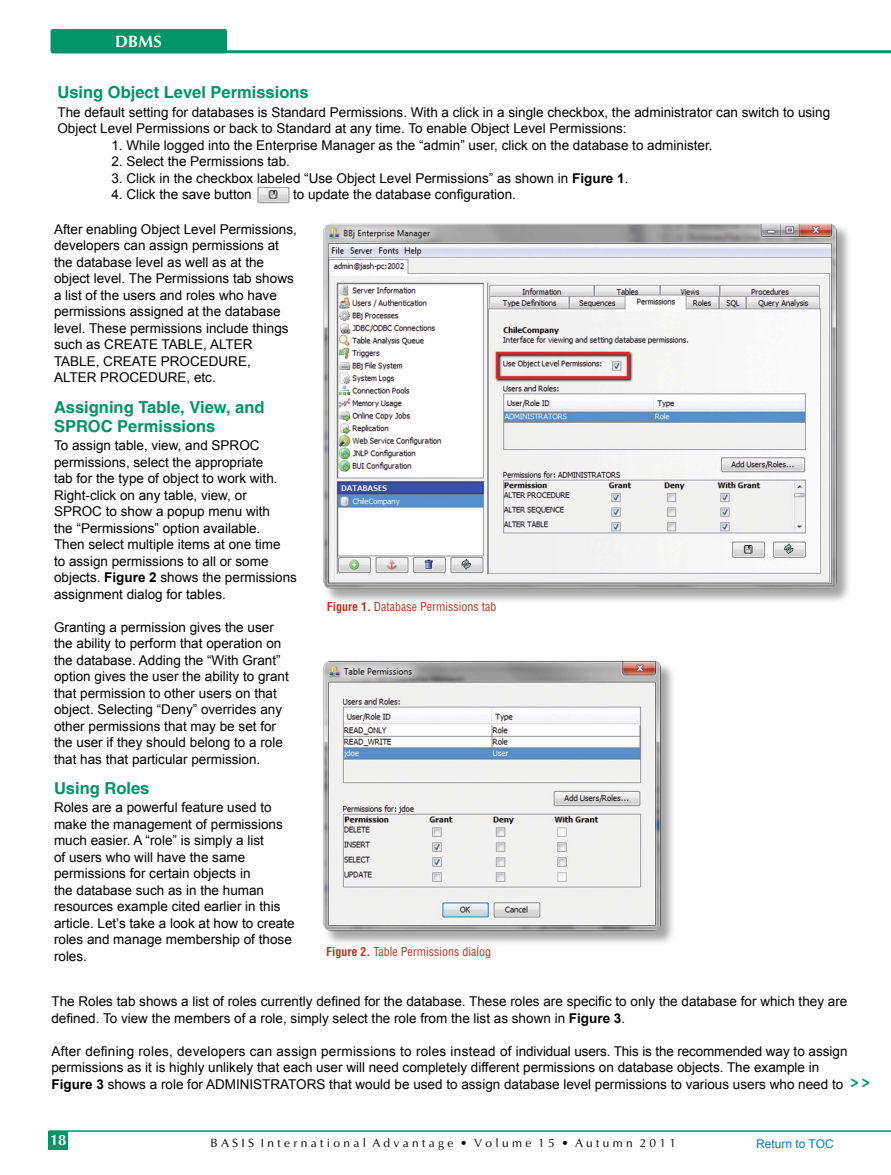
<style>
.page{position:relative;width:891px;height:1175px;background:#fff}
.page>*{position:absolute;margin:0;border:0;box-sizing:border-box;transform-origin:0 0}
.t1{font:700 16.5px/19.5px "Switzerland";color:#009467}
.t2{font:700 16.5px "Ottawa";color:#fffdee}
.t3{font:700 condensed 16.5px "Helvetica";color:#009467}
.t4{font:700 15px "Ottawa";color:#fffef6}
.t5{font:13.5px/16.5px "Arial";color:#000}
.t6{font:12px "Switzerland Condensed";color:#c0311a}
.t7{font:12px "Ottawa";color:#000}
.t8{font:12px "Arial";color:#007ac2}
.s1{font-weight:700}
</style>
<div class="page">
<hr style="left:49px;top:1130px;width:842px;height:1px;background:#009467">
<div style="left:48px;top:1130px;width:20px;height:19px;background:#009467"></div>
<img style="left:258px;top:187px;width:32px;height:16px">
<div style="left:323px;top:223px;width:529px;height:381px;background:#000;opacity:.35"></div>
<img style="left:324px;top:224px;width:513px;height:364px">
<div style="left:323px;top:660px;width:354px;height:286px;background:#000;opacity:.35"></div>
<img style="left:324px;top:661px;width:337px;height:269px">
<hr style="left:52px;top:50px;width:839px;height:3px;background:#009467">
<div style="left:51px;top:29px;width:176px;height:24px;background:#009467;border-radius:3px"></div>
<p class="t2" style="left:115px;top:31px;width:48px">DBMS</p>
<p class="t1" style="left:57px;top:83px;width:253px">Using Object Level Permissions</p>
<p class="t5" style="left:57px;top:104px;width:774px">The default setting for databases is Standard Permissions. With a click in a single checkbox, the administrator can switch to using<br>Object Level Permissions or back to Standard at any time. To enable Object Level Permissions:</p>
<p class="t5" style="left:111px;top:137px;width:603px">1. While logged into the Enterprise Manager as the “admin” user, click on the database to administer.</p>
<p class="t5" style="left:111px;top:153px;width:180px">2. Select the Permissions tab.</p>
<p class="t5" style="left:111px;top:170px;width:518px">3. Click in the checkbox labeled “Use Object Level Permissions” as shown in <span class="s1">Figure 1</span>.</p>
<p class="t5" style="left:111px;top:186px;width:142px">4. Click the save button</p>
<p class="t5" style="left:293px;top:186px;width:224px">to update the database configuration.</p>
<p class="t5" style="left:54px;top:221px;width:244px">After enabling Object Level Permissions, developers can assign permissions at the database level as well as at the object level. The Permissions tab shows a list of the users and roles who have permissions assigned at the database level. These permissions include things such as CREATE TABLE, ALTER TABLE, CREATE PROCEDURE,<br>ALTER PROCEDURE, etc.</p>
<p class="t1" style="left:54px;top:397px;width:212px">Assigning Table, View, and<br>SPROC Permissions</p>
<p class="t5" style="left:54px;top:437px;width:244px">To assign table, view, and SPROC permissions, select the appropriate<br>tab for the type of object to work with.<br>Right-click on any table, view, or SPROC to show a popup menu with<br>the “Permissions” option available.<br>Then select multiple items at one time<br>to assign permissions to all or some objects. <span class="s1">Figure 2</span> shows the permissions assignment dialog for tables.</p>
<p class="t5" style="left:54px;top:619px;width:236px">Granting a permission gives the user the ability to perform that operation on the database. Adding the “With Grant” option gives the user the ability to grant that permission to other users on that object. Selecting “Deny” overrides any other permissions that may be set for the user if they should belong to a role that has that particular permission.</p>
<p class="t1" style="left:54px;top:778px;width:97px">Using Roles</p>
<p class="t5" style="left:54px;top:799px;width:242px">Roles are a powerful feature used to make the management of permissions much easier. A “role” is simply a list<br>of users who will have the same permissions for certain objects in<br>the database such as in the human resources example cited earlier in this article. Let’s take a look at how to create roles and manage membership of those roles.</p>
<p class="t6" style="left:327px;top:599px;width:171px"><span class="s1">Figure 1.</span> Database Permissions tab</p>
<p class="t6" style="left:326px;top:943px;width:166px"><span class="s1">Figure 2.</span> Table Permissions dialog</p>
<p class="t5" style="left:51px;top:993px;width:797px">The Roles tab shows a list of roles currently defined for the database. These roles are specific to only the database for which they are defined. To view the members of a role, simply select the role from the list as shown in <span class="s1">Figure 3</span>.</p>
<p class="t5" style="left:51px;top:1042px;width:798px">After defining roles, developers can assign permissions to roles instead of individual users. This is the recommended way to assign permissions as it is highly unlikely that each user will need completely different permissions on database objects. The example in<br><span class="s1">Figure 3</span> shows a role for ADMINISTRATORS that would be used to assign database level permissions to various users who need to</p>
<p class="t3" style="left:851px;top:1071px;width:21px">&gt; &gt;</p>
<p class="t4" style="left:50px;top:1130px;width:18px">18</p>
<p class="t7" style="left:211px;top:1136px;width:467px">B A S I S I n t e r n a t i o n a l A d v a n t a g e • V o l u m e 1 5 • A u t u m n 2 0 1 1</p>
<p class="t8" style="left:756px;top:1135px;width:79px">Return to TOC</p>
</div>
